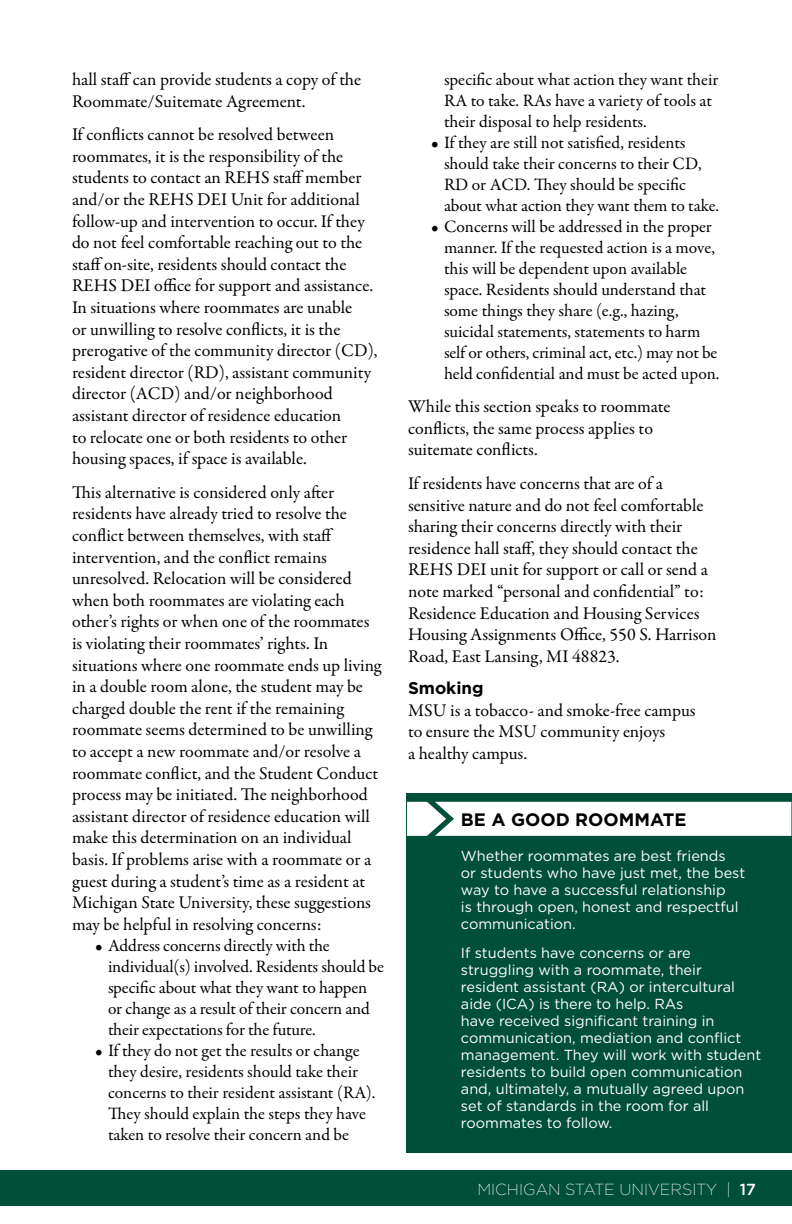
<style>
.page{position:relative;width:792px;height:1224px;background:#fff}
.page>*{position:absolute;margin:0;border:0;box-sizing:border-box;transform-origin:0 0}
.t1{font:18px/21.6px "Garamond Premr Pro";color:#000}
.t2{font:700 18px "Gotham";color:#000}
.t3{font:17.6px/21px "Garamond Premr Pro";letter-spacing:-.005em;color:#000}
.t4{font:700 17px "Gotham";color:#000}
.t5{font:200 16px "Gotham";color:#fff}
.t6{font:14.4px/17px "Gotham";color:#fff}
.s1{font-weight:500}
</style>
<div class="page">
<div style="left:0;top:1170px;width:792px;height:36px;background:#004f39"></div>
<div style="left:407px;top:793px;width:385px;height:359px;background:#004f39"></div>
<div style="left:407px;top:802px;width:384px;height:34px;background:#fff"></div>
<p class="t1" style="left:72px;top:69px;width:291px">hall staff can provide students a copy of the<br>Roommate/Suitemate Agreement.</p>
<p class="t1" style="left:72px;top:124px;width:307px">If conflicts cannot be resolved between roommates, it is the responsibility of the students to contact an REHS staff member and/or the REHS DEI Unit for additional follow-up and intervention to occur. If they do not feel comfortable reaching out to the staff on-site, residents should contact the REHS DEI office for support and assistance.<br>In situations where roommates are unable<br>or unwilling to resolve conflicts, it is the prerogative of the community director (CD), resident director (RD), assistant community director (ACD) and/or neighborhood assistant director of residence education<br>to relocate one or both residents to other housing spaces, if space is available.</p>
<p class="t1" style="left:72px;top:482px;width:311px">This alternative is considered only after residents have already tried to resolve the conflict between themselves, with staff intervention, and the conflict remains unresolved. Relocation will be considered when both roommates are violating each other’s rights or when one of the roommates is violating their roommates’ rights. In situations where one roommate ends up living in a double room alone, the student may be charged double the rent if the remaining roommate seems determined to be unwilling to accept a new roommate and/or resolve a roommate conflict, and the Student Conduct process may be initiated. The neighborhood assistant director of residence education will make this determination on an individual basis. If problems arise with a roommate or a guest during a student’s time as a resident at Michigan State University, these suggestions may be helpful in resolving concerns:</p>
<p class="t3" style="left:108px;top:935px;width:278px;text-indent:-13px">• Address concerns directly with the individual(s) involved. Residents should be specific about what they want to happen or change as a result of their concern and their expectations for the future.</p>
<p class="t3" style="left:108px;top:1040px;width:269px;text-indent:-13px">• If they do not get the results or change they desire, residents should take their concerns to their resident assistant (RA).<br>They should explain the steps they have taken to resolve their concern and be</p>
<p class="t3" style="left:444px;top:69px;width:276px">specific about what action they want their<br>RA to take. RAs have a variety of tools at their disposal to help residents.</p>
<p class="t3" style="left:444px;top:132px;width:277px;text-indent:-13px">• If they are still not satisfied, residents should take their concerns to their CD, RD or ACD. They should be specific about what action they want them to take.</p>
<p class="t3" style="left:444px;top:216px;width:277px;text-indent:-13px">• Concerns will be addressed in the proper manner. If the requested action is a move, this will be dependent upon available space. Residents should understand that some things they share (e.g., hazing, suicidal statements, statements to harm self or others, criminal act, etc.) may not be held confidential and must be acted upon.</p>
<p class="t1" style="left:408px;top:396px;width:264px">While this section speaks to roommate conflicts, the same process applies to suitemate conflicts.</p>
<p class="t1" style="left:408px;top:473px;width:310px">If residents have concerns that are of a sensitive nature and do not feel comfortable sharing their concerns directly with their residence hall staff, they should contact the REHS DEI unit for support or call or send a note marked “personal and confidential” to:<br>Residence Education and Housing Services Housing Assignments Office, 550 S. Harrison Road, East Lansing, MI 48823.</p>
<p class="t4" style="left:408px;top:677px;width:77px">Smoking</p>
<p class="t1" style="left:408px;top:700px;width:289px">MSU is a tobacco- and smoke-free campus to ensure the MSU community enjoys<br>a healthy campus.</p>
<p class="t2" style="left:461px;top:808px;width:227px">BE A GOOD ROOMMATE</p>
<p class="t6" style="left:461px;top:847px;width:286px">Whether roommates are best friends<br>or students who have just met, the best way to have a successful relationship<br>is through open, honest and respectful communication.</p>
<p class="t6" style="left:461px;top:944px;width:302px">If students have concerns or are struggling with a roommate, their resident assistant (RA) or intercultural aide (ICA) is there to help. RAs<br>have received significant training in communication, mediation and conflict management. They will work with student residents to build open communication and, ultimately, a mutually agreed upon set of standards in the room for all roommates to follow.</p>
<p class="t5" style="left:477px;top:1179px;width:280px">MICHIGAN STATE UNIVERSITY | <span class="s1">17</span></p>
</div>
